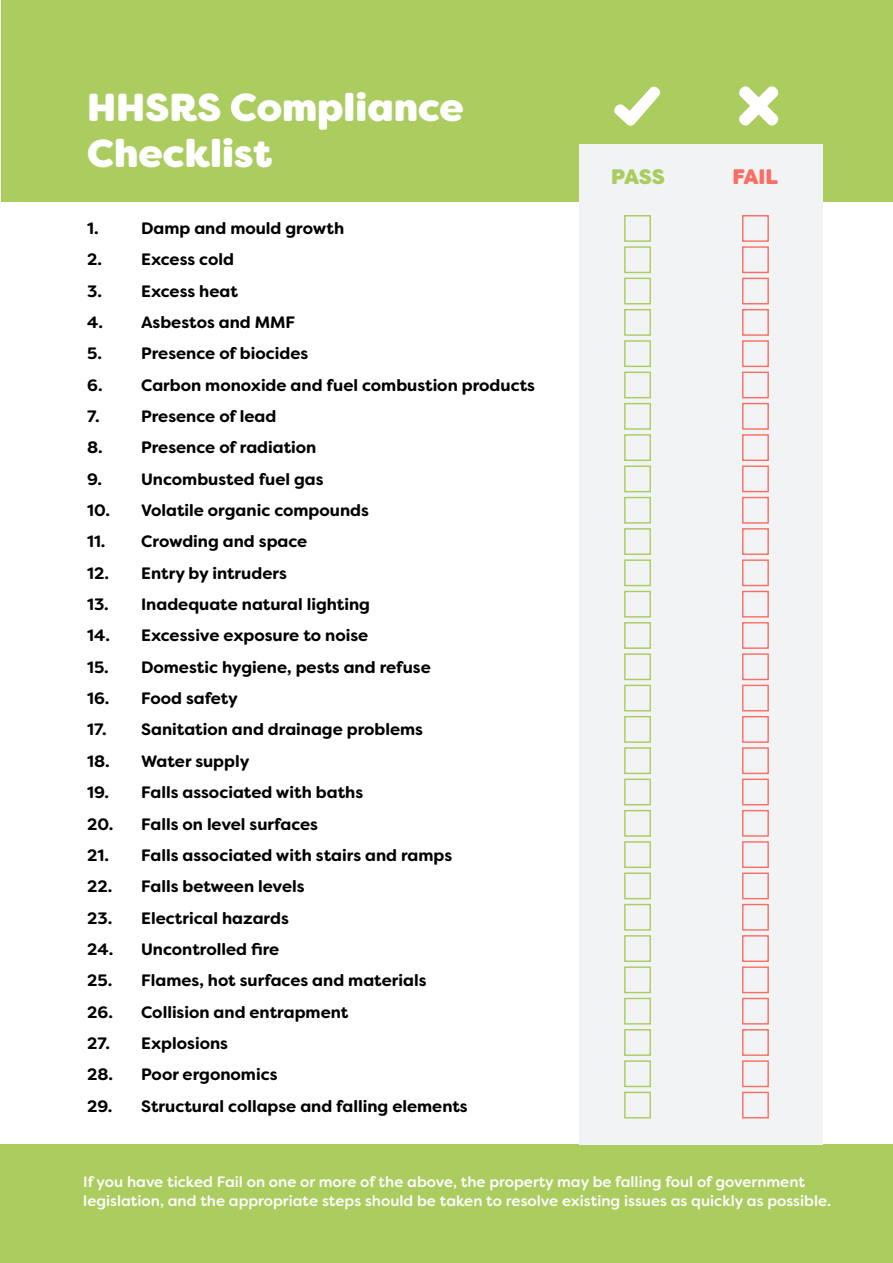
<style>
.page{position:relative;width:893px;height:1263px;background:#fff}
.page>*{position:absolute;margin:0;border:0;box-sizing:border-box;transform-origin:0 0}
.t1{font:800 39px/46.8px "Filson Soft";color:#fff}
.t2{font:800 21px "Filson Soft";color:#abcc5e}
.t3{font:800 21px "Filson Soft";color:#fa6e63}
.t4{font:700 16.5px/31.3px "Filson Soft";color:#000}
.t5{font:500 15px/19.5px "Filson Soft";color:#fff}
</style>
<div class="page">
<div style="left:1px;top:0;width:892px;height:201px;background:#abcc5e"></div>
<div style="left:0;top:1144px;width:893px;height:119px;background:#abcc5e"></div>
<div style="left:579px;top:144px;width:244px;height:1000px;background:#f2f3f4"></div>
<div style="left:624px;top:215px;width:27px;height:27px;border:1px solid #abcc5e"></div>
<div style="left:742px;top:215px;width:27px;height:27px;border:1px solid #fa6e63"></div>
<div style="left:624px;top:246px;width:27px;height:27px;border:1px solid #abcc5e"></div>
<div style="left:742px;top:246px;width:27px;height:27px;border:1px solid #fa6e63"></div>
<div style="left:624px;top:278px;width:27px;height:26px;border:1px solid #abcc5e"></div>
<div style="left:742px;top:278px;width:27px;height:26px;border:1px solid #fa6e63"></div>
<div style="left:624px;top:309px;width:27px;height:27px;border:1px solid #abcc5e"></div>
<div style="left:742px;top:309px;width:27px;height:27px;border:1px solid #fa6e63"></div>
<div style="left:624px;top:340px;width:27px;height:27px;border:1px solid #abcc5e"></div>
<div style="left:742px;top:340px;width:27px;height:27px;border:1px solid #fa6e63"></div>
<div style="left:624px;top:372px;width:27px;height:26px;border:1px solid #abcc5e"></div>
<div style="left:742px;top:372px;width:27px;height:26px;border:1px solid #fa6e63"></div>
<div style="left:624px;top:403px;width:27px;height:27px;border:1px solid #abcc5e"></div>
<div style="left:742px;top:403px;width:27px;height:27px;border:1px solid #fa6e63"></div>
<div style="left:624px;top:434px;width:27px;height:27px;border:1px solid #abcc5e"></div>
<div style="left:742px;top:434px;width:27px;height:27px;border:1px solid #fa6e63"></div>
<div style="left:624px;top:465px;width:27px;height:27px;border:1px solid #abcc5e"></div>
<div style="left:742px;top:465px;width:27px;height:27px;border:1px solid #fa6e63"></div>
<div style="left:624px;top:497px;width:27px;height:27px;border:1px solid #abcc5e"></div>
<div style="left:742px;top:497px;width:27px;height:27px;border:1px solid #fa6e63"></div>
<div style="left:624px;top:528px;width:27px;height:27px;border:1px solid #abcc5e"></div>
<div style="left:742px;top:528px;width:27px;height:27px;border:1px solid #fa6e63"></div>
<div style="left:624px;top:559px;width:27px;height:27px;border:1px solid #abcc5e"></div>
<div style="left:742px;top:559px;width:27px;height:27px;border:1px solid #fa6e63"></div>
<div style="left:624px;top:591px;width:27px;height:26px;border:1px solid #abcc5e"></div>
<div style="left:742px;top:591px;width:27px;height:26px;border:1px solid #fa6e63"></div>
<div style="left:624px;top:622px;width:27px;height:27px;border:1px solid #abcc5e"></div>
<div style="left:742px;top:622px;width:27px;height:27px;border:1px solid #fa6e63"></div>
<div style="left:624px;top:653px;width:27px;height:27px;border:1px solid #abcc5e"></div>
<div style="left:742px;top:653px;width:27px;height:27px;border:1px solid #fa6e63"></div>
<div style="left:624px;top:685px;width:27px;height:26px;border:1px solid #abcc5e"></div>
<div style="left:742px;top:685px;width:27px;height:26px;border:1px solid #fa6e63"></div>
<div style="left:624px;top:716px;width:27px;height:27px;border:1px solid #abcc5e"></div>
<div style="left:742px;top:716px;width:27px;height:27px;border:1px solid #fa6e63"></div>
<div style="left:624px;top:747px;width:27px;height:27px;border:1px solid #abcc5e"></div>
<div style="left:742px;top:747px;width:27px;height:27px;border:1px solid #fa6e63"></div>
<div style="left:624px;top:779px;width:27px;height:26px;border:1px solid #abcc5e"></div>
<div style="left:742px;top:779px;width:27px;height:26px;border:1px solid #fa6e63"></div>
<div style="left:624px;top:810px;width:27px;height:27px;border:1px solid #abcc5e"></div>
<div style="left:742px;top:810px;width:27px;height:27px;border:1px solid #fa6e63"></div>
<div style="left:624px;top:841px;width:27px;height:27px;border:1px solid #abcc5e"></div>
<div style="left:742px;top:841px;width:27px;height:27px;border:1px solid #fa6e63"></div>
<div style="left:624px;top:872px;width:27px;height:27px;border:1px solid #abcc5e"></div>
<div style="left:742px;top:872px;width:27px;height:27px;border:1px solid #fa6e63"></div>
<div style="left:624px;top:904px;width:27px;height:27px;border:1px solid #abcc5e"></div>
<div style="left:742px;top:904px;width:27px;height:27px;border:1px solid #fa6e63"></div>
<div style="left:624px;top:935px;width:27px;height:27px;border:1px solid #abcc5e"></div>
<div style="left:742px;top:935px;width:27px;height:27px;border:1px solid #fa6e63"></div>
<div style="left:624px;top:966px;width:27px;height:27px;border:1px solid #abcc5e"></div>
<div style="left:742px;top:966px;width:27px;height:27px;border:1px solid #fa6e63"></div>
<div style="left:624px;top:998px;width:27px;height:26px;border:1px solid #abcc5e"></div>
<div style="left:742px;top:998px;width:27px;height:26px;border:1px solid #fa6e63"></div>
<div style="left:624px;top:1029px;width:27px;height:27px;border:1px solid #abcc5e"></div>
<div style="left:742px;top:1029px;width:27px;height:27px;border:1px solid #fa6e63"></div>
<div style="left:624px;top:1060px;width:27px;height:27px;border:1px solid #abcc5e"></div>
<div style="left:742px;top:1060px;width:27px;height:27px;border:1px solid #fa6e63"></div>
<div style="left:624px;top:1092px;width:27px;height:26px;border:1px solid #abcc5e"></div>
<div style="left:742px;top:1092px;width:27px;height:26px;border:1px solid #fa6e63"></div>
<svg style="left:739px;top:86px;width:40px;height:40px"></svg>
<svg style="left:614px;top:86px;width:46px;height:40px"></svg>
<h1 class="t1" style="left:87px;top:84px;width:378px">HHSRS Compliance<br>Checklist</h1>
<p class="t4" style="left:87px;top:212px;width:13px">1.</p>
<p class="t4" style="left:141px;top:212px;width:205px">Damp and mould growth</p>
<p class="t4" style="left:87px;top:244px;width:148px">2. Excess cold</p>
<p class="t4" style="left:87px;top:275px;width:152px">3. Excess heat</p>
<p class="t4" style="left:87px;top:306px;width:210px">4. Asbestos and MMF</p>
<p class="t4" style="left:87px;top:338px;width:223px">5. Presence of biocides</p>
<p class="t4" style="left:87px;top:369px;width:449px">6. Carbon monoxide and fuel combustion products<br>7.</p>
<p class="t4" style="left:141px;top:400px;width:137px">Presence of lead</p>
<p class="t4" style="left:87px;top:432px;width:231px">8. Presence of radiation</p>
<p class="t4" style="left:87px;top:463px;width:238px">9. Uncombusted fuel gas</p>
<p class="t4" style="left:87px;top:495px;width:283px">10. Volatile organic compounds</p>
<p class="t4" style="left:87px;top:526px;width:222px">11. Crowding and space</p>
<p class="t4" style="left:87px;top:557px;width:201px">12. Entry by intruders</p>
<p class="t4" style="left:87px;top:589px;width:284px">13. Inadequate natural lighting</p>
<p class="t4" style="left:87px;top:620px;width:283px">14. Excessive exposure to noise</p>
<p class="t4" style="left:87px;top:651px;width:345px">15. Domestic hygiene, pests and refuse</p>
<p class="t4" style="left:87px;top:683px;width:152px">16. Food safety</p>
<p class="t4" style="left:87px;top:714px;width:337px">17. Sanitation and drainage problems</p>
<p class="t4" style="left:87px;top:745px;width:164px">18. Water supply</p>
<p class="t4" style="left:87px;top:777px;width:278px">19. Falls associated with baths</p>
<p class="t4" style="left:87px;top:808px;width:232px">20. Falls on level surfaces</p>
<p class="t4" style="left:87px;top:839px;width:367px">21. Falls associated with stairs and ramps</p>
<p class="t4" style="left:87px;top:871px;width:219px">22. Falls between levels</p>
<p class="t4" style="left:87px;top:902px;width:203px">23. Electrical hazards</p>
<p class="t4" style="left:87px;top:933px;width:194px">24. Uncontrolled fire</p>
<p class="t4" style="left:87px;top:965px;width:341px">25. Flames, hot surfaces and materials</p>
<p class="t4" style="left:87px;top:996px;width:263px">26. Collision and entrapment</p>
<p class="t4" style="left:87px;top:1027px;width:142px">27. Explosions</p>
<p class="t4" style="left:87px;top:1059px;width:192px">28. Poor ergonomics</p>
<p class="t4" style="left:87px;top:1090px;width:382px">29. Structural collapse and falling elements</p>
<p class="t2" style="left:611px;top:163px;width:55px">PASS</p>
<p class="t3" style="left:732px;top:163px;width:47px">FAIL</p>
<p class="t5" style="left:83px;top:1172px;width:749px">If you have ticked Fail on one or more of the above, the property may be falling foul of government legislation, and the appropriate steps should be taken to resolve existing issues as quickly as possible.</p>
</div>
